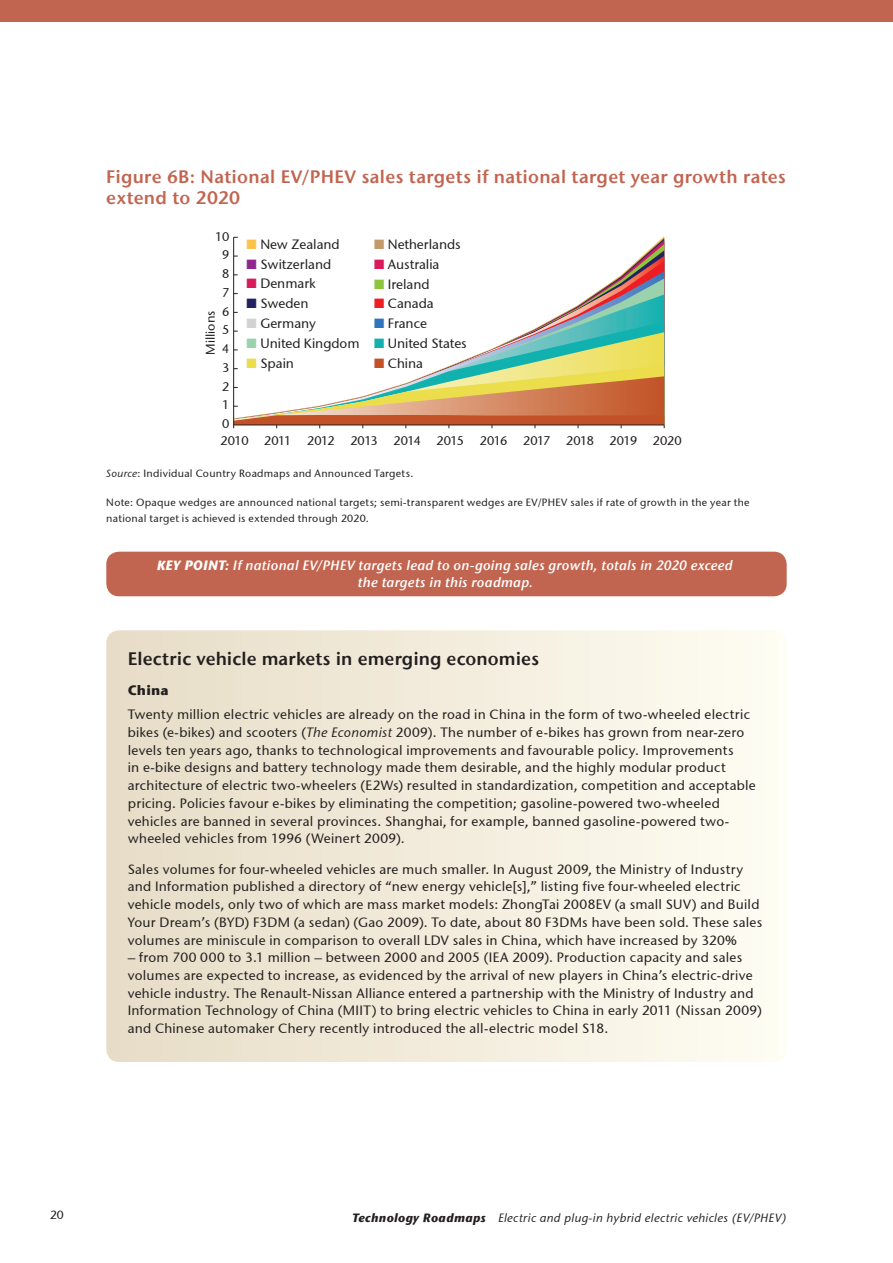
<style>
.page{position:relative;width:893px;height:1263px;background:#fff}
.page>*{position:absolute;margin:0;border:0;box-sizing:border-box;transform-origin:0 0}
.t1{font:18px/21px "Stone Sans ITC Semi";letter-spacing:.015em;color:#c26550}
.t2{font:18px "Stone Sans ITC Semi";letter-spacing:.005em;color:#231f20}
.t3{font:13.5px/17.7px "Stone Sans ITCTT Medium";letter-spacing:.02em;color:#231f20}
.t4{font:italic 13.5px/16.5px "Stone Sans ITC Semi";letter-spacing:.02em;color:#fff;text-align:center}
.t5{font:13.5px "Stone Sans ITCTT Medium";color:#231f20}
.t6{font:700 13.5px "Stone Sans ITC";letter-spacing:.015em;color:#231f20}
.t7{font:12.6px "Stone Sans ITCTT Medium";letter-spacing:-.035em;color:#231f20}
.t8{font:12.6px "Stone Sans ITCTT Medium";color:#231f20}
.t9{font:italic 12px "Stone Sans ITCTT Medium";letter-spacing:.025em;color:#231f20}
.t10{font:12px "Stone Sans ITCTT Medium";color:#231f20}
.t11{font:10.5px/16.5px "Stone Sans ITCTT Medium";letter-spacing:.03em;color:#231f20}
.s1{color:#fec34d}
.s2{color:#90268f}
.s3{color:#d91a5b}
.s4{color:#252161}
.s5{color:#d1d2d4}
.s6{color:#9ad2ae}
.s7{color:#ebdd4b}
.s8{color:#c39a6b}
.s9{color:#8bc63e}
.s10{color:#ee1d23}
.s11{color:#2e76bc}
.s12{color:#11b1af}
.s13{color:#c25128}
.s14{font-style:italic}
.s15{font-family:"Stone Sans ITC";font-weight:700}
</style>
<div class="page">
<div style="left:106px;top:552px;width:681px;height:44px;background:#c26550;border-radius:13px"></div>
<svg style="left:106px;top:630px;width:680px;height:432px;background:#f2ecdc"></svg>
<svg style="left:234px;top:261px;width:430px;height:10px"></svg>
<svg style="left:234px;top:271px;width:430px;height:7px"></svg>
<svg style="left:234px;top:278px;width:430px;height:16px"></svg>
<svg style="left:234px;top:294px;width:430px;height:28px"></svg>
<hr style="left:233px;top:237px;width:1px;height:191px;background:#231f20">
<svg style="left:234px;top:322px;width:431px;height:106px"></svg>
<div style="left:0;top:0;width:893px;height:21px;background:#c26550"></div>
<h1 class="t1" style="left:106px;top:166px;width:681px">Figure 6B: National EV/PHEV sales targets if national target year growth rates extend to 2020</h1>
<p class="t7" style="left:215px;top:228px;width:15px">10</p>
<p class="t7" style="left:222px;top:247px;width:9px">9</p>
<p class="t7" style="left:222px;top:266px;width:9px">8</p>
<p class="t7" style="left:222px;top:304px;width:9px">6</p>
<p class="t7" style="left:222px;top:285px;width:9px">7</p>
<p class="t8" style="left:203px;top:355px;width:46px;rotate:-90deg">Millions</p>
<p class="t7" style="left:222px;top:322px;width:9px">5</p>
<p class="t7" style="left:222px;top:341px;width:9px">4</p>
<p class="t7" style="left:222px;top:360px;width:9px">3</p>
<p class="t7" style="left:222px;top:379px;width:9px">2</p>
<p class="t7" style="left:222px;top:397px;width:9px">1</p>
<p class="t7" style="left:222px;top:416px;width:9px">0</p>
<p class="t5" style="left:247px;top:236px;width:95px"><span class="s1">■</span> New Zealand</p>
<p class="t5" style="left:247px;top:256px;width:86px"><span class="s2">■</span> Switzerland</p>
<p class="t5" style="left:247px;top:276px;width:71px"><span class="s3">■</span> Denmark</p>
<p class="t3" style="left:247px;top:295px;width:63px"><span class="s4">■</span> Sweden</p>
<p class="t5" style="left:247px;top:315px;width:71px"><span class="s5">■</span> Germany</p>
<p class="t5" style="left:247px;top:335px;width:114px"><span class="s6">■</span> United Kingdom</p>
<p class="t3" style="left:247px;top:354px;width:49px"><span class="s7">■</span> Spain</p>
<p class="t5" style="left:374px;top:236px;width:88px"><span class="s8">■</span> Netherlands</p>
<p class="t5" style="left:374px;top:256px;width:67px"><span class="s3">■</span> Australia</p>
<p class="t5" style="left:374px;top:276px;width:57px"><span class="s9">■</span> Ireland</p>
<p class="t3" style="left:374px;top:295px;width:61px"><span class="s10">■</span> Canada</p>
<p class="t3" style="left:374px;top:314px;width:55px"><span class="s11">■</span> France</p>
<p class="t5" style="left:374px;top:335px;width:94px"><span class="s12">■</span> United States</p>
<p class="t3" style="left:374px;top:354px;width:51px"><span class="s13">■</span> China</p>
<p class="t7" style="left:221px;top:433px;width:463px">2010 2011 2012 2013 2014 2015 2016 2017 2018 2019 2020</p>
<p class="t11" style="left:106px;top:465px;width:309px"><span class="s14">Source</span>: Individual Country Roadmaps and Announced Targets.</p>
<p class="t11" style="left:106px;top:494px;width:645px">Note: Opaque wedges are announced national targets; semi-transparent wedges are EV/PHEV sales if rate of growth in the year the national target is achieved is extended through 2020.</p>
<p class="t4" style="left:157px;top:557px;width:578px"><span class="s15">KEY POINT:</span> If national EV/PHEV targets lead to on-going sales growth, totals in 2020 exceed the targets in this roadmap.</p>
<h1 class="t2" style="left:128px;top:647px;width:413px">Electric vehicle markets in emerging economies</h1>
<p class="t6" style="left:128px;top:682px;width:43px">China</p>
<p class="t3" style="left:128px;top:706px;width:630px">Twenty million electric vehicles are already on the road in China in the form of two-wheeled electric bikes (e-bikes) and scooters (<span class="s14">The Economist</span> 2009). The number of e-bikes has grown from near-zero levels ten years ago, thanks to technological improvements and favourable policy. Improvements<br>in e-bike designs and battery technology made them desirable, and the highly modular product architecture of electric two-wheelers (E2Ws) resulted in standardization, competition and acceptable pricing. Policies favour e-bikes by eliminating the competition; gasoline-powered two-wheeled vehicles are banned in several provinces. Shanghai, for example, banned gasoline-powered two&shy;wheeled vehicles from 1996 (Weinert 2009).</p>
<p class="t3" style="left:128px;top:860px;width:636px">Sales volumes for four-wheeled vehicles are much smaller. In August 2009, the Ministry of Industry and Information published a directory of “new energy vehicle[s],” listing five four-wheeled electric vehicle models, only two of which are mass market models: ZhongTai 2008EV (a small SUV) and Build Your Dream’s (BYD) F3DM (a sedan) (Gao 2009). To date, about 80 F3DMs have been sold. These sales volumes are miniscule in comparison to overall LDV sales in China, which have increased by 320%</p>
<p class="t3" style="left:128px;top:948px;width:636px">– from 700 000 to 3.1 million – between 2000 and 2005 (IEA 2009). Production capacity and sales volumes are expected to increase, as evidenced by the arrival of new players in China’s electric-drive vehicle industry. The Renault-Nissan Alliance entered a partnership with the Ministry of Industry and Information Technology of China (MIIT) to bring electric vehicles to China in early 2011 (Nissan 2009) and Chinese automaker Chery recently introduced the all-electric model S18.</p>
<p class="t10" style="left:50px;top:1208px;width:15px">20</p>
<p class="t9" style="left:352px;top:1210px;width:436px"><span class="s15">Technology Roadmaps</span> Electric and plug-in hybrid electric vehicles (EV/PHEV)</p>
</div>
